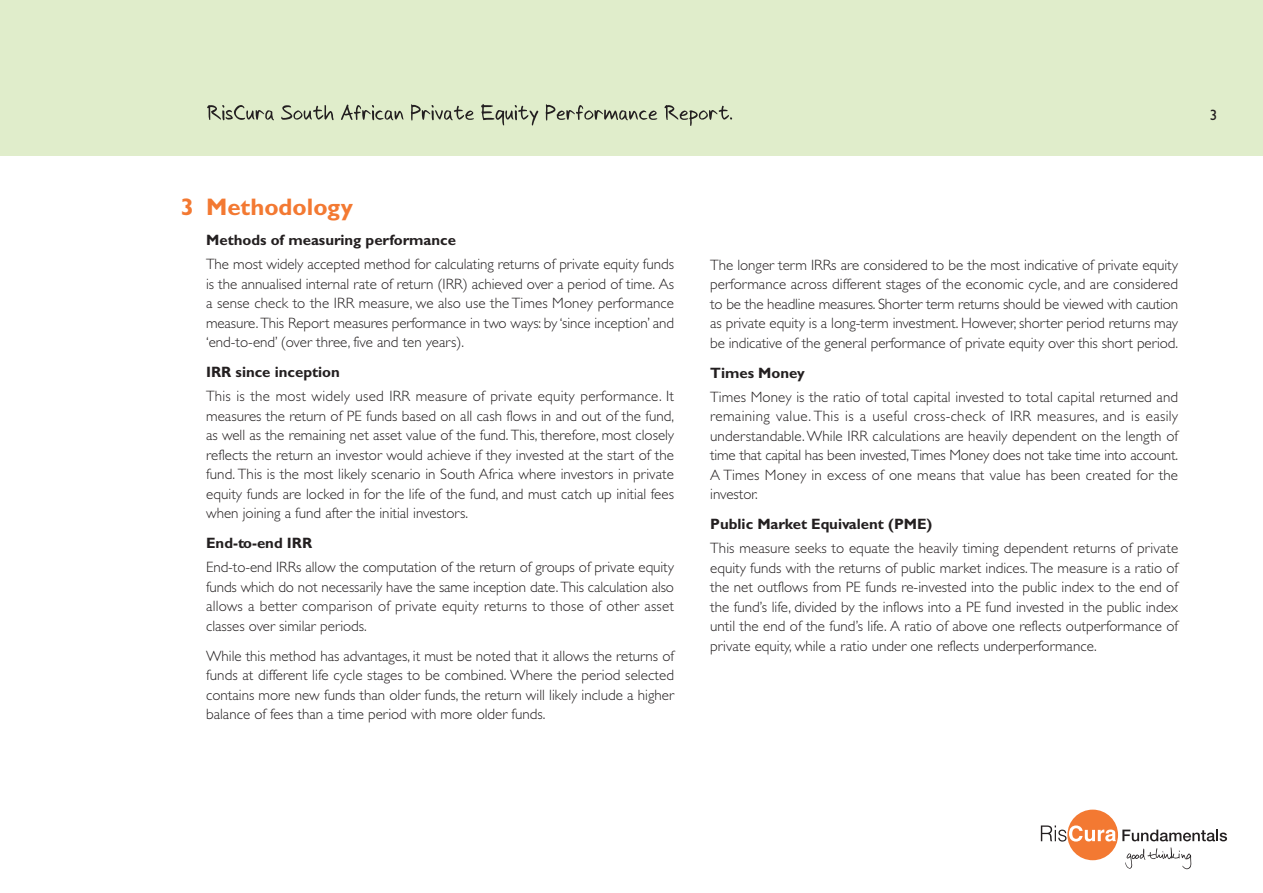
<style>
.page{position:relative;width:1263px;height:893px;background:#fff}
.page>*{position:absolute;margin:0;border:0;box-sizing:border-box;transform-origin:0 0}
.t1{font:700 24px "Gill Sans";color:#f37932}
.t2{font:300 15px/19.5px "Gill Sans";color:#231f20;text-align:justify}
.t3{font:700 15px "Gill Sans";color:#231f20}
.t4{font:15px "Gill Sans";color:#231f20}
</style>
<div class="page">
<div style="left:0;top:0;width:1263px;height:156px;background:#e0edcb"></div>
<svg style="left:207px;top:105px;width:67px;height:15px"></svg>
<svg style="left:281px;top:105px;width:53px;height:15px"></svg>
<svg style="left:341px;top:105px;width:62px;height:15px"></svg>
<svg style="left:411px;top:104px;width:63px;height:17px"></svg>
<svg style="left:481px;top:104px;width:57px;height:22px"></svg>
<svg style="left:546px;top:104px;width:111px;height:17px"></svg>
<svg style="left:664px;top:105px;width:68px;height:21px"></svg>
<div style="left:1067px;top:810px;width:51px;height:50px;background:#f37932;border-radius:50%"></div>
<svg style="left:1041px;top:825px;width:75px;height:17px"></svg>
<svg style="left:1122px;top:830px;width:105px;height:11px"></svg>
<svg style="left:1125px;top:847px;width:66px;height:22px"></svg>
<h1 class="t1" style="left:181px;top:199px;width:174px">3 Methodology</h1>
<p class="t3" style="left:206px;top:235px;width:251px">Methods of measuring performance</p>
<p class="t2" style="left:206px;top:256px;width:469px">The most widely accepted method for calculating returns of private equity funds is the annualised internal rate of return (IRR) achieved over a period of time. As a sense check to the IRR measure, we also use the Times Money performance measure. This Report measures performance in two ways: by ‘since inception’ and ‘end-to-end’ (over three, five and ten years).</p>
<p class="t3" style="left:206px;top:367px;width:135px">IRR since inception</p>
<p class="t2" style="left:206px;top:388px;width:469px">This is the most widely used IRR measure of private equity performance. It measures the return of PE funds based on all cash flows in and out of the fund, as well as the remaining net asset value of the fund. This, therefore, most closely reflects the return an investor would achieve if they invested at the start of the fund. This is the most likely scenario in South Africa where investors in private equity funds are locked in for the life of the fund, and must catch up initial fees when joining a fund after the initial investors.</p>
<p class="t3" style="left:206px;top:538px;width:108px">End-to-end IRR</p>
<p class="t2" style="left:206px;top:559px;width:469px">End-to-end IRRs allow the computation of the return of groups of private equity funds which do not necessarily have the same inception date. This calculation also allows a better comparison of private equity returns to those of other asset classes over similar periods.</p>
<p class="t2" style="left:206px;top:648px;width:469px">While this method has advantages, it must be noted that it allows the returns of funds at different life cycle stages to be combined. Where the period selected contains more new funds than older funds, the return will likely include a higher balance of fees than a time period with more older funds.</p>
<p class="t4" style="left:1210px;top:109px;width:9px">3</p>
<p class="t2" style="left:710px;top:256px;width:469px">The longer term IRRs are considered to be the most indicative of private equity performance across different stages of the economic cycle, and are considered to be the headline measures. Shorter term returns should be viewed with caution as private equity is a long-term investment. However, shorter period returns may be indicative of the general performance of private equity over this short period.</p>
<p class="t3" style="left:710px;top:367px;width:96px">Times Money</p>
<p class="t2" style="left:710px;top:388px;width:469px">Times Money is the ratio of total capital invested to total capital returned and remaining value. This is a useful cross-check of IRR measures, and is easily understandable. While IRR calculations are heavily dependent on the length of time that capital has been invested, Times Money does not take time into account.<br>A Times Money in excess of one means that value has been created for the investor.</p>
<p class="t3" style="left:710px;top:519px;width:224px">Public Market Equivalent (PME)</p>
<p class="t2" style="left:710px;top:540px;width:469px">This measure seeks to equate the heavily timing dependent returns of private equity funds with the returns of public market indices. The measure is a ratio of the net outflows from PE funds re-invested into the public index to the end of the fund’s life, divided by the inflows into a PE fund invested in the public index until the end of the fund’s life. A ratio of above one reflects outperformance of private equity, while a ratio under one reflects underperformance.</p>
</div>
